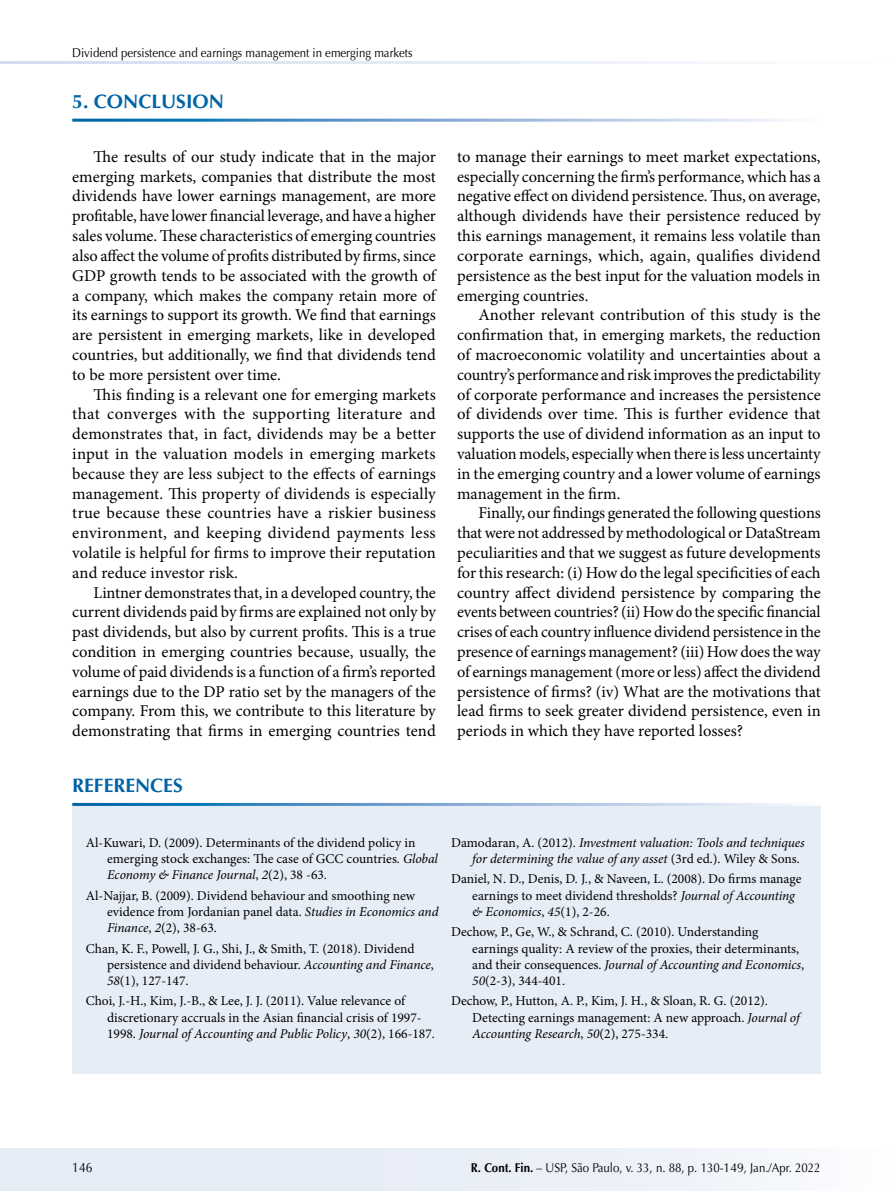
<style>
.page{position:relative;width:893px;height:1191px;background:#fff}
.page>*{position:absolute;margin:0;border:0;box-sizing:border-box;transform-origin:0 0}
.t1{font:700 19.5px "Optima LT Std";color:#0064a7}
.t2{font:16.5px/19.8px "Minion Pro";letter-spacing:-.005em;color:#000;text-align:justify}
.t3{font:13.5px/16.2px "Minion Pro";color:#000}
.t4{font:italic 13.5px/16.2px "Minion Pro";letter-spacing:-.01em;color:#000}
.t5{font:13.5px "Optima LT Std";color:#000;scale:.9 1}
.t6{font:12.75px "Optima LT Std";color:#000;scale:.9 1}
.s1{font-style:italic}
.s2{font-style:normal}
.s3{font-weight:700}
.s4{font-style:inherit}
</style>
<div class="page">
<div style="left:0;top:1148px;width:893px;height:43px;background:#e7edf7"></div>
<hr style="left:0;top:61px;width:893px;height:3px;background:#cfdbee">
<div style="left:72px;top:806px;width:749px;height:268px;background:#e7edf7"></div>
<p class="t6" style="left:72px;top:45px;width:380px">Dividend persistence and earnings management in emerging markets</p>
<p class="t1" style="left:72px;top:90px;width:153px">5. CONCLUSION</p>
<p class="t2" style="left:72px;top:147px;width:365px;text-indent:21px">The results of our study indicate that in the major emerging markets, companies that distribute the most dividends have lower earnings management, are more profitable, have lower financial leverage, and have a higher sales volume. These characteristics of emerging countries also affect the volume of profits distributed by firms, since GDP growth tends to be associated with the growth of a company, which makes the company retain more of its earnings to support its growth. We find that earnings are persistent in emerging markets, like in developed countries, but additionally, we find that dividends tend to be more persistent over time.</p>
<p class="t2" style="left:72px;top:384px;width:365px;text-indent:21px">This finding is a relevant one for emerging markets that converges with the supporting literature and demonstrates that, in fact, dividends may be a better input in the valuation models in emerging markets because they are less subject to the effects of earnings management. This property of dividends is especially true because these countries have a riskier business environment, and keeping dividend payments less volatile is helpful for firms to improve their reputation and reduce investor risk.</p>
<p class="t2" style="left:72px;top:582px;width:365px;text-indent:21px">Lintner demonstrates that, in a developed country, the current dividends paid by firms are explained not only by past dividends, but also by current profits. This is a true condition in emerging countries because, usually, the volume of paid dividends is a function of a firm’s reported earnings due to the DP ratio set by the managers of the company. From this, we contribute to this literature by demonstrating that firms in emerging countries tend</p>
<p class="t1" style="left:72px;top:774px;width:112px">REFERENCES</p>
<p class="t2" style="left:457px;top:147px;width:365px">to manage their earnings to meet market expectations, especially concerning the firm’s performance, which has a negative effect on dividend persistence. Thus, on average, although dividends have their persistence reduced by this earnings management, it remains less volatile than corporate earnings, which, again, qualifies dividend persistence as the best input for the valuation models in emerging countries.</p>
<p class="t2" style="left:457px;top:305px;width:365px;text-indent:21px">Another relevant contribution of this study is the confirmation that, in emerging markets, the reduction of macroeconomic volatility and uncertainties about a country’s performance and risk improves the predictability of corporate performance and increases the persistence of dividends over time. This is further evidence that supports the use of dividend information as an input to valuation models, especially when there is less uncertainty in the emerging country and a lower volume of earnings management in the firm.</p>
<p class="t2" style="left:457px;top:503px;width:365px;text-indent:21px">Finally, our findings generated the following questions that were not addressed by methodological or DataStream peculiarities and that we suggest as future developments for this research: (i) How do the legal specificities of each country affect dividend persistence by comparing the events between countries? (ii) How do the specific financial crises of each country influence dividend persistence in the presence of earnings management? (iii) How does the way of earnings management (more or less) affect the dividend persistence of firms? (iv) What are the motivations that lead firms to seek greater dividend persistence, even in periods in which they have reported losses?</p>
<p class="t3" style="left:107px;top:834px;width:332px;text-indent:-21px">Al-Kuwari, D. (2009). Determinants of the dividend policy in emerging stock exchanges: The case of GCC countries. <span class="s1">Global<br>Economy &amp; Finance Journal</span>, <span class="s1">2</span>(2), 38 -63.</p>
<p class="t3" style="left:107px;top:887px;width:333px;text-indent:-21px">Al-Najjar, B. (2009). Dividend behaviour and smoothing new evidence from Jordanian panel data. <span class="s1">Studies in Economics and<br>Finance</span>, <span class="s1">2</span>(2), 38-63.</p>
<p class="t3" style="left:107px;top:940px;width:328px;text-indent:-21px">Chan, K. F., Powell, J. G., Shi, J., &amp; Smith, T. (2018). Dividend persistence and dividend behaviour. <span class="s1">Accounting and Finance</span>,<br><span class="s1">58</span>(1), 127-147.</p>
<p class="t3" style="left:107px;top:993px;width:329px;text-indent:-21px">Choi, J.-H., Kim, J.-B., &amp; Lee, J. J. (2011). Value relevance of discretionary accruals in the Asian financial crisis of 1997-<br>1998. <span class="s1">Journal of Accounting and Public Policy</span>, <span class="s1">30</span>(2), 166-187.</p>
<p class="t4" style="left:472px;top:834px;width:334px;text-indent:-21px"><span class="s2">Damodaran, A. (2012).</span> Investment valuation: Tools and techniques for determining the value of any asset <span class="s2">(3rd ed.). Wiley &amp; Sons.</span></p>
<p class="t3" style="left:472px;top:871px;width:331px;text-indent:-21px">Daniel, N. D., Denis, D. J., &amp; Naveen, L. (2008). Do firms manage earnings to meet dividend thresholds? <span class="s1">Journal of Accounting &amp; Economics</span>, <span class="s1">45</span>(1), 2-26.</p>
<p class="t3" style="left:472px;top:924px;width:333px;text-indent:-21px">Dechow, P., Ge, W., &amp; Schrand, C. (2010). Understanding earnings quality: A review of the proxies, their determinants, and their consequences. <span class="s1">Journal of Accounting and Economics</span>, <span class="s1">50</span>(2-3), 344-401.</p>
<p class="t3" style="left:472px;top:993px;width:329px;text-indent:-21px">Dechow, P., Hutton, A. P., Kim, J. H., &amp; Sloan, R. G. (2012).<br>Detecting earnings management: A new approach. <span class="s1">Journal of<br>Accounting Research</span>, <span class="s1">50</span>(2), 275-334.</p>
<p class="t5" style="left:72px;top:1160px;width:24px">146</p>
<p class="t6" style="left:471px;top:1160px;width:390px"><span class="s3">R. Cont. Fin.</span> – USP, São Paulo, v. 33, n. 88, p. 130-<span class="s4">149</span>, Jan./Apr. 2022</p>
</div>
